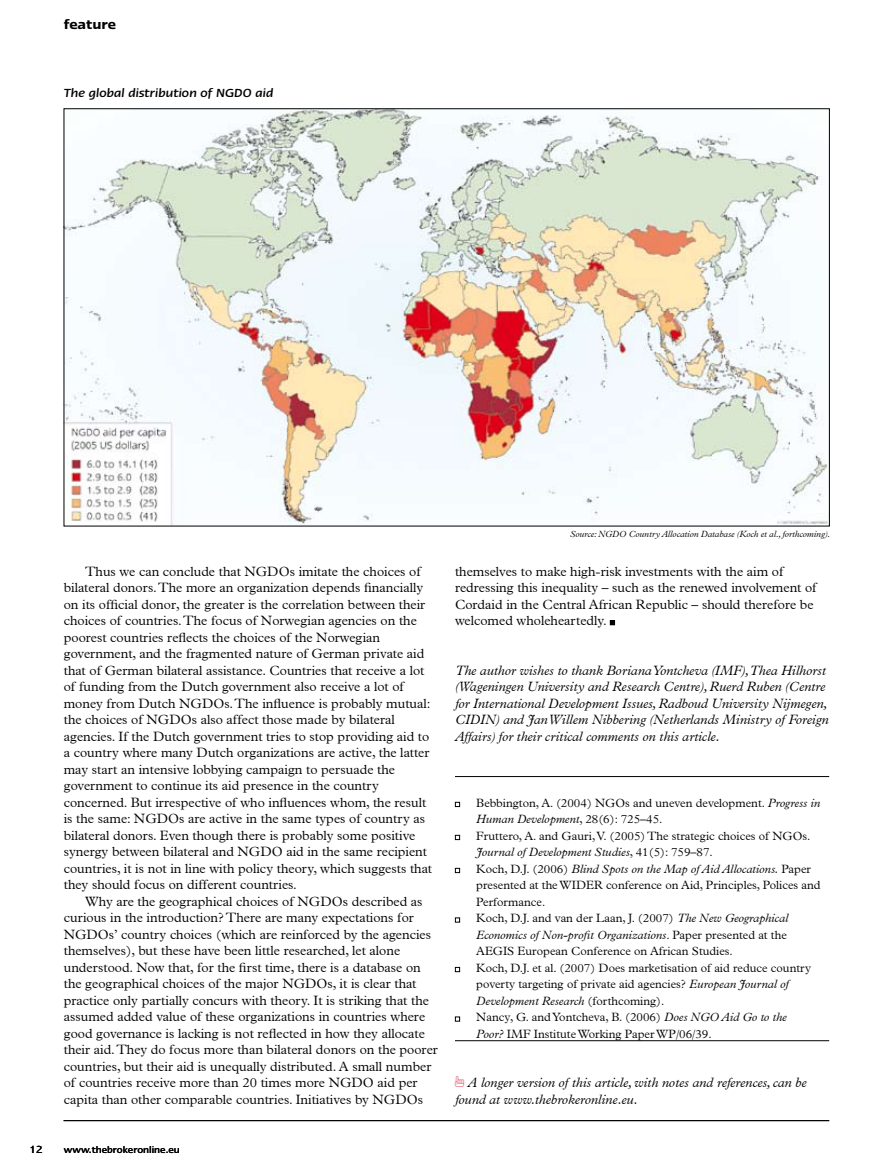
<style>
.page{position:relative;width:893px;height:1170px;background:#fff}
.page>*{position:absolute;margin:0;border:0;box-sizing:border-box;transform-origin:0 0}
.t1{font:600 15px "Linotype Ergo";color:#000}
.t2{font:300 13.5px/16.5px "Plantin";color:#000}
.t3{font:italic 300 13.5px/16.5px "Plantin";color:#000}
.t4{font:italic 500 13.5px "Linotype Ergo";color:#000}
.t5{font:300 12px/16.5px "Plantin";color:#000}
.t6{font:500 12px "Linotype Ergo";color:#000}
.t7{font:500 10.5px "Linotype Ergo";color:#000}
.t8{font:italic 300 9px "Plantin";color:#000}
.s1{font-style:italic}
.s2{font-family:"All My Hands";font-weight:400;font-style:normal;color:#da1638}
</style>
<div class="page">
<hr style="left:64px;top:1120px;width:765px;height:1px;background:#000">
<hr style="left:455px;top:776px;width:374px;height:1px;background:#000">
<hr style="left:455px;top:1040px;width:374px;height:1px;background:#000">
<svg style="left:610px;top:620px;width:5px;height:5px"></svg>
<svg style="left:455px;top:801px;width:5px;height:5px"></svg>
<svg style="left:455px;top:834px;width:5px;height:5px"></svg>
<svg style="left:455px;top:867px;width:5px;height:5px"></svg>
<svg style="left:455px;top:917px;width:5px;height:5px"></svg>
<svg style="left:455px;top:966px;width:5px;height:5px"></svg>
<svg style="left:455px;top:1016px;width:5px;height:5px"></svg>
<img style="left:66px;top:110px;width:762px;height:414px">
<p class="t1" style="left:64px;top:17px;width:54px">feature</p>
<p class="t4" style="left:64px;top:85px;width:211px">The global distribution of NGDO aid</p>
<p class="t2" style="left:64px;top:563px;width:370px;text-indent:21px">Thus we can conclude that NGDOs imitate the choices of bilateral donors. The more an organization depends financially on its official donor, the greater is the correlation between their choices of countries. The focus of Norwegian agencies on the poorest countries reflects the choices of the Norwegian government, and the fragmented nature of German private aid that of German bilateral assistance. Countries that receive a lot of funding from the Dutch government also receive a lot of money from Dutch NGDOs. The influence is probably mutual: the choices of NGDOs also affect those made by bilateral agencies. If the Dutch government tries to stop providing aid to a country where many Dutch organizations are active, the latter may start an intensive lobbying campaign to persuade the government to continue its aid presence in the country concerned. But irrespective of who influences whom, the result is the same: NGDOs are active in the same types of country as bilateral donors. Even though there is probably some positive synergy between bilateral and NGDO aid in the same recipient countries, it is not in line with policy theory, which suggests that they should focus on different countries.</p>
<p class="t2" style="left:64px;top:893px;width:376px;text-indent:21px">Why are the geographical choices of NGDOs described as curious in the introduction? There are many expectations for NGDOs’ country choices (which are reinforced by the agencies themselves), but these have been little researched, let alone understood. Now that, for the first time, there is a database on the geographical choices of the major NGDOs, it is clear that practice only partially concurs with theory. It is striking that the assumed added value of these organizations in countries where good governance is lacking is not reflected in how they allocate their aid. They do focus more than bilateral donors on the poorer countries, but their aid is unequally distributed. A small number of countries receive more than 20 times more NGDO aid per capita than other comparable countries. Initiatives by NGDOs</p>
<p class="t8" style="left:570px;top:529px;width:261px">Source: NGDO Country Allocation Database (Koch et al., forthcoming).</p>
<p class="t2" style="left:455px;top:563px;width:363px">themselves to make high-risk investments with the aim of redressing this inequality – such as the renewed involvement of Cordaid in the Central African Republic – should therefore be welcomed wholeheartedly.</p>
<p class="t3" style="left:455px;top:662px;width:375px">The author wishes to thank Boriana Yontcheva (IMF),Thea Hilhorst (Wageningen University and Research Centre), Ruerd Ruben (Centre for International Development Issues, Radboud University Nijmegen, CIDIN) and Jan Willem Nibbering (Netherlands Ministry of Foreign Affairs) for their critical comments on this article.</p>
<p class="t5" style="left:476px;top:794px;width:346px">Bebbington, A. (2004) NGOs and uneven development. <span class="s1">Progress in Human Development</span>, 28(6): 725–45.<br>Fruttero, A. and Gauri, V. (2005) The strategic choices of NGOs.<br><span class="s1">Journal of Development Studies</span>, 41(5): 759–87.<br>Koch, D.J. (2006) <span class="s1">Blind Spots on the Map of Aid Allocations.</span> Paper presented at the WIDER conference on Aid, Principles, Polices and Performance.<br>Koch, D.J. and van der Laan, J. (2007) <span class="s1">The New Geographical Economics of Non-profit Organizations</span>. Paper presented at the AEGIS European Conference on African Studies.<br>Koch, D.J. et al. (2007) Does marketisation of aid reduce country poverty targeting of private aid agencies? <span class="s1">European Journal of Development Research</span> (forthcoming).<br>Nancy, G. and Yontcheva, B. (2006) <span class="s1">Does NGO Aid Go to the<br>Poor?</span> IMF Institute Working Paper WP/06/39.</p>
<p class="t3" style="left:455px;top:1074px;width:353px"><span class="s2">1</span> A longer version of this article, with notes and references, can be found at www.thebrokeronline.eu.</p>
<p class="t6" style="left:30px;top:1143px;width:13px">12</p>
<p class="t7" style="left:64px;top:1144px;width:118px">www.thebrokeronline.eu</p>
</div>
